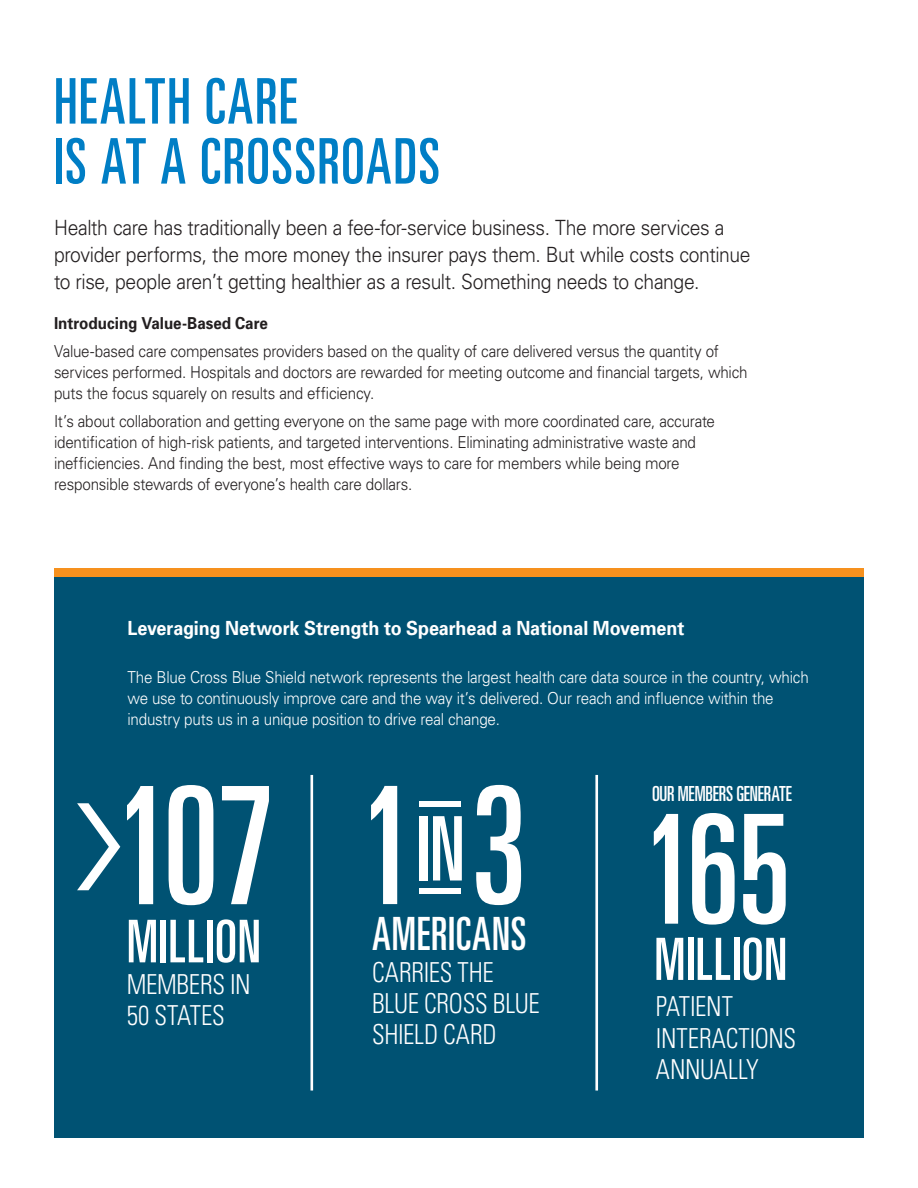
<style>
.page{position:relative;width:918px;height:1188px;background:#fff}
.page>*{position:absolute;margin:0;border:0;box-sizing:border-box;transform-origin:0 0}
.t1{font:ultra-condensed 163.65px "Univers";color:#fff;scale:.92 1}
.t2{font:ultra-condensed 151.95px "Univers";color:#fff;scale:.92 1}
.t3{font:ultra-condensed 89.1px "Univers";color:#fff;scale:.92 1}
.t4{font:ultra-condensed 63px/60px "Univers LT Std";letter-spacing:.025em;color:#007ec5;scale:.92 1}
.t5{font:ultra-condensed 58.95px "Univers";letter-spacing:.015em;color:#fff;scale:.92 1}
.t6{font:ultra-condensed 58.35px "Univers";letter-spacing:.015em;color:#fff;scale:.92 1}
.t7{font:ultra-condensed 45.9px "Univers";letter-spacing:.02em;color:#fff;scale:.92 1}
.t8{font:300 condensed 27.45px/31.5px "Univers";letter-spacing:-.01em;color:#fff;scale:.92 1}
.Larger_Intro_light_c{font:300 21px/27px "Univers LT Std";letter-spacing:-.02em;color:#231f20;scale:.92 1}
.t9{font:ultra-condensed 20.85px "Univers";letter-spacing:-.01em;color:#fff;scale:.92 1}
.Body_Copy{font:700 19.5px "Univers";letter-spacing:-.005em;color:#fff;scale:.92 1}
.Black_Bold_Body_Copy{font:300 16.5px/21px "Univers";letter-spacing:-.015em;color:#231f20;scale:.92 1}
.Black_Bold_Body_Copy-2{font:300 16.5px/21px "Univers";letter-spacing:-.015em;color:#fff;scale:.92 1}
.Black_Bold_Body_Copy-3{font:700 16.5px "Univers";color:#231f20;scale:.92 1}
.s1{font-size:163.65px}
</style>
<div class="page">
<div style="left:54px;top:571px;width:810px;height:567px;background:#005273"></div>
<div style="left:54px;top:568px;width:810px;height:9px;background:#f6911e"></div>
<div style="left:419px;top:802px;width:42px;height:5px;background:#fff"></div>
<div style="left:419px;top:888px;width:42px;height:6px;background:#fff"></div>
<hr style="left:311px;top:775px;width:2px;height:316px;background:#fff">
<hr style="left:595px;top:775px;width:3px;height:316px;background:#fff">
<svg style="left:77px;top:803px;width:43px;height:87px"></svg>
<p class="t4" style="left:54px;top:71px;width:421px">HEALTH CARE<br>IS AT A CROSSROADS</p>
<p class="Larger_Intro_light_c" style="left:54px;top:214px;width:759px">Health care has traditionally been a fee-for-service business. The more services a provider performs, the more money the insurer pays them. But while costs continue to rise, people aren’t getting healthier as a result. Something needs to change.</p>
<p class="Black_Bold_Body_Copy-3" style="left:54px;top:313px;width:234px">Introducing Value-Based Care</p>
<p class="Black_Bold_Body_Copy" style="left:54px;top:340px;width:755px">Value-based care compensates providers based on the quality of care delivered versus the quantity of services performed. Hospitals and doctors are rewarded for meeting outcome and financial targets, which puts the focus squarely on results and efficiency.</p>
<p class="Black_Bold_Body_Copy" style="left:54px;top:410px;width:720px">It’s about collaboration and getting everyone on the same page with more coordinated care, accurate identification of high-risk patients, and targeted interventions. Eliminating administrative waste and inefficiencies. And finding the best, most effective ways to care for members while being more responsible stewards of everyone’s health care dollars.</p>
<p class="Body_Copy" style="left:127px;top:615px;width:607px">Leveraging Network Strength to Spearhead a National Movement</p>
<p class="Black_Bold_Body_Copy-2" style="left:127px;top:666px;width:742px">The Blue Cross Blue Shield network represents the largest health care data source in the country, which we use to continuously improve care and the way it’s delivered. Our reach and influence within the industry puts us in a unique position to drive real change.</p>
<p class="t1" style="left:115px;top:753px;width:174px">107</p>
<p class="t1" style="left:359px;top:753px;width:62px">1</p>
<p class="t3" style="left:417px;top:798px;width:121px">IN<span class="s1">3</span></p>
<p class="t5" style="left:127px;top:908px;width:147px">MILLION</p>
<p class="t8" style="left:127px;top:968px;width:136px">MEMBERS IN<br>50 STATES</p>
<p class="t7" style="left:372px;top:908px;width:169px">AMERICANS</p>
<p class="t8" style="left:372px;top:956px;width:184px">CARRIES THE<br>BLUE CROSS BLUE<br>SHIELD CARD</p>
<p class="t9" style="left:652px;top:782px;width:154px">OUR MEMBERS GENERATE</p>
<p class="t2" style="left:643px;top:783px;width:162px">165</p>
<p class="t6" style="left:654px;top:926px;width:146px">MILLION</p>
<p class="t8" style="left:656px;top:991px;width:154px">PATIENT<br>INTERACTIONS<br>ANNUALLY</p>
</div>
